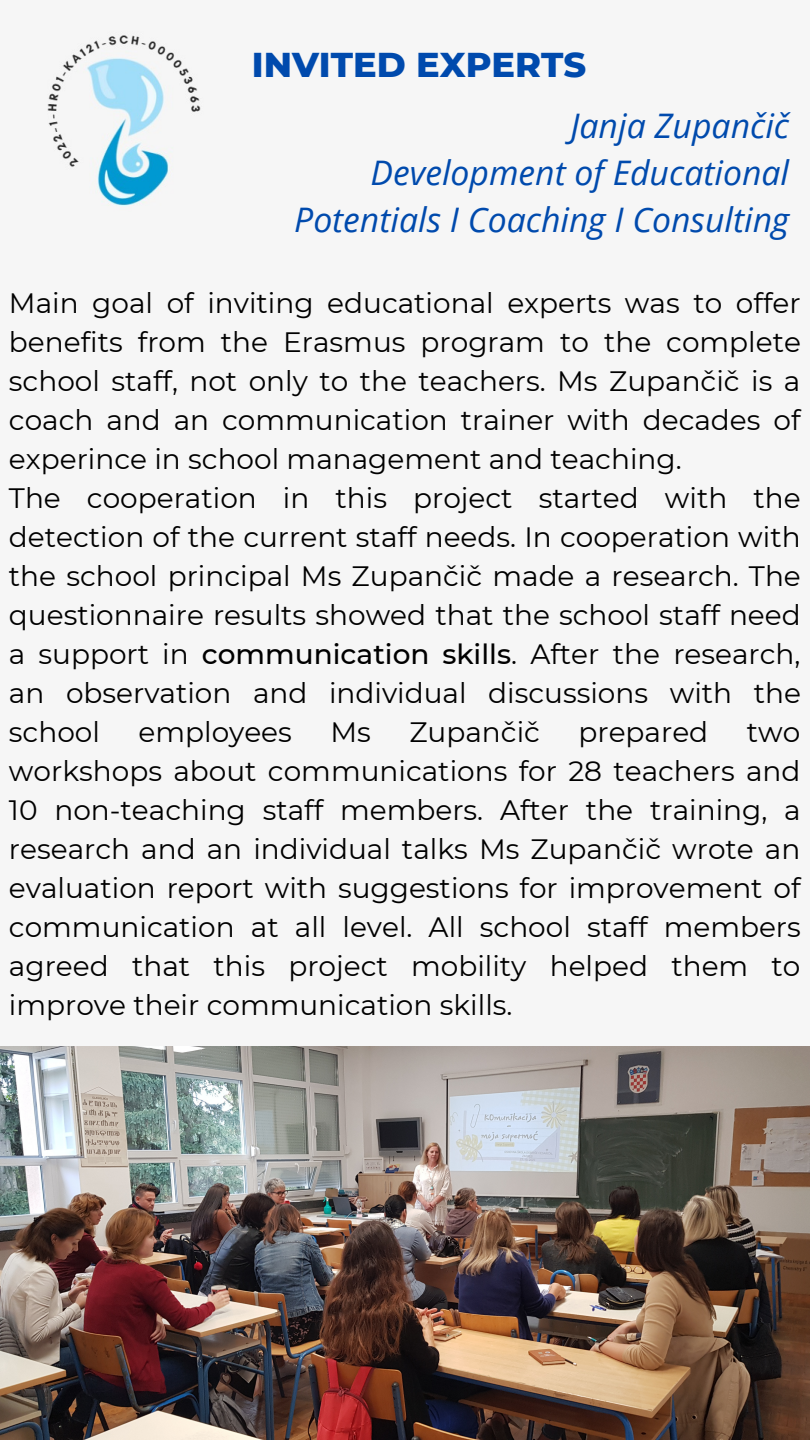
<style>
.page{position:relative;width:810px;height:1440px;background:#f6f6f6}
.page>*{position:absolute;margin:0;border:0;box-sizing:border-box;transform-origin:0 0}
.t1{font:800 35.2px "Montserrat";color:#004aad}
.t2{font:italic 33.8px/47.2px "Open Sans";color:#004aad;text-align:right}
.t3{font:28px/39px "Montserrat";color:#000;text-align:justify}
.s1{font-weight:500}
</style>
<div class="page">
<img style="left:47px;top:35px;width:154px;height:171px">
<img style="left:0;top:1046px;width:810px;height:394px">
<p class="t1" style="left:252px;top:43px;width:336px">INVITED EXPERTS</p>
<p class="t2" style="left:570px;top:101px;width:220px">Janja Zupančič</p>
<p class="t2" style="left:294px;top:148px;width:496px">Development of Educational<br>Potentials I Coaching I Consulting</p>
<p class="t3" style="left:9px;top:284px;width:794px">Main goal of inviting educational experts was to offer benefits from the Erasmus program to the complete school staff, not only to the teachers. Ms Zupančič is a coach and an communication trainer with decades of experince in school management and teaching.</p>
<p class="t3" style="left:9px;top:479px;width:794px">The cooperation in this project started with the detection of the current staff needs. In cooperation with the school principal Ms Zupančič made a research. The questionnaire results showed that the school staff need a support in <span class="s1">communication skills</span>. After the research, an observation and individual discussions with the school</p>
<p class="t3" style="left:139px;top:713px;width:155px">employees</p>
<p class="t3" style="left:330px;top:713px;width:42px">Ms</p>
<p class="t3" style="left:409px;top:713px;width:132px">Zupančič</p>
<p class="t3" style="left:579px;top:713px;width:131px">prepared</p>
<p class="t3" style="left:9px;top:713px;width:793px;text-indent:738px">two workshops about communications for 28 teachers and 10 non-teaching staff members. After the training, a research and an individual talks Ms Zupančič wrote an evaluation report with suggestions for improvement of communication at all level. All school staff members agreed that this project mobility helped them to improve their communication skills.</p>
</div>
